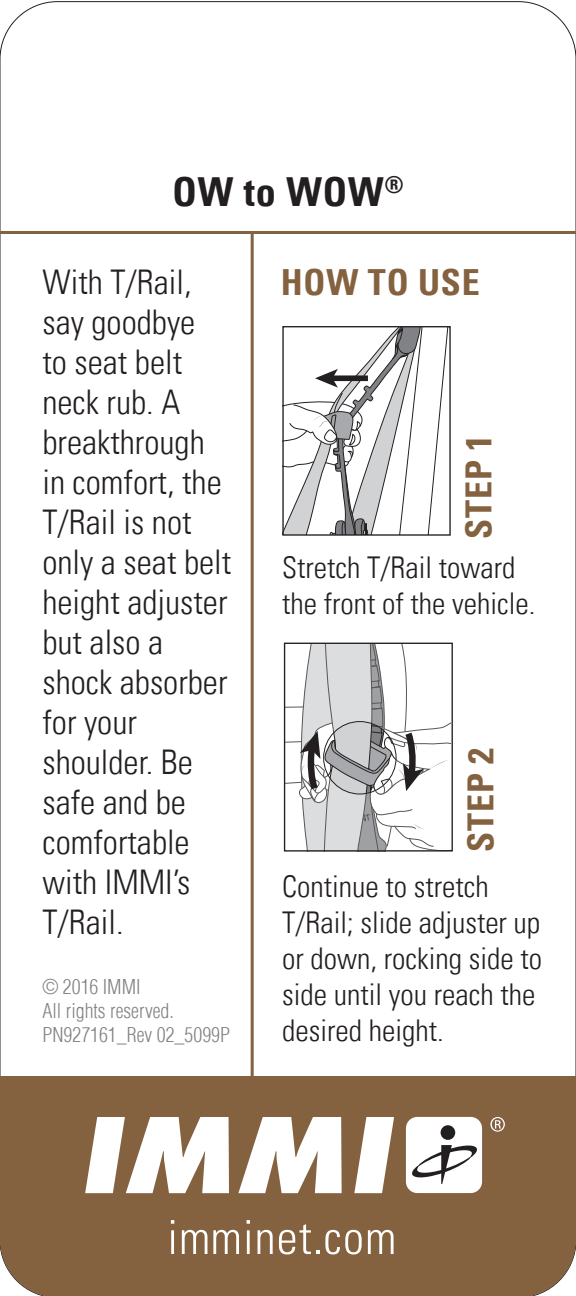
<style>
.page{position:relative;width:576px;height:1296px;background:#fff}
.page>*{position:absolute;margin:0;border:0;box-sizing:border-box;transform-origin:0 0}
.t1{font:700 condensed 40px "Univers LT";letter-spacing:.02em;color:#231f20}
.t2{font:700 condensed 36px "Univers LT";letter-spacing:.02em;color:#84613f}
.t3{font:300 condensed 34px/40px "Univers LT";color:#231f20}
.t4{font:300 condensed 30px/36px "Univers LT";color:#231f20}
.t5{font:300 condensed 20px/24px "Helvetica LT";color:#808285}
</style>
<div class="page">
<div style="left:0;top:1076px;width:576px;height:220px;background:#84613f"></div>
<svg style="left:284px;top:328px;width:165px;height:206px"></svg>
<div style="left:282px;top:326px;width:169px;height:210px;border:1px solid #231f20"></div>
<svg style="left:286px;top:645px;width:165px;height:205px"></svg>
<div style="left:284px;top:643px;width:169px;height:209px;border:1px solid #231f20"></div>
<hr style="left:251px;top:233px;width:3px;height:872px;background:#84613f">
<hr style="left:0;top:231px;width:576px;height:3px;background:#84613f">
<svg style="left:85px;top:1117px;width:144px;height:76px"></svg>
<svg style="left:238px;top:1117px;width:104px;height:76px"></svg>
<svg style="left:354px;top:1117px;width:40px;height:76px"></svg>
<svg style="left:490px;top:1117px;width:15px;height:15px"></svg>
<div style="left:406px;top:1117px;width:76px;height:76px;background:#fff;border-radius:11px"></div>
<div style="left:441px;top:1125px;width:14px;height:15px;background:#231f20;border-radius:50%"></div>
<svg style="left:412px;top:1145px;width:65px;height:39px"></svg>
<hr style="left:171px;top:1230px;width:3px;height:24px;background:#fff">
<svg style="left:171px;top:1220px;width:3px;height:4px"></svg>
<svg style="left:182px;top:1230px;width:25px;height:24px"></svg>
<svg style="left:213px;top:1230px;width:26px;height:24px"></svg>
<hr style="left:247px;top:1230px;width:3px;height:24px;background:#fff">
<svg style="left:247px;top:1220px;width:3px;height:4px"></svg>
<svg style="left:258px;top:1230px;width:15px;height:24px"></svg>
<svg style="left:279px;top:1224px;width:83px;height:30px"></svg>
<svg style="left:368px;top:1230px;width:26px;height:24px"></svg>
<p class="t1" style="left:173px;top:168px;width:233px">OW to WOW<sup>®</sup></p>
<p class="t3" style="left:42px;top:262px;width:190px">With T/Rail, say goodbye<br>to seat belt neck rub. A breakthrough in comfort, the<br>T/Rail is not only a seat belt height adjuster but also a shock absorber for your shoulder. Be safe and be comfortable with IMMI’s<br>T/Rail.</p>
<p class="t5" style="left:42px;top:974px;width:189px">© 2016 IMMI<br>All rights reserved.<br>PN927161_Rev 02_5099P</p>
<p class="t2" style="left:281px;top:260px;width:200px">HOW TO USE</p>
<p class="t2" style="left:457px;top:539px;width:105px;rotate:-90deg">STEP 1</p>
<p class="t4" style="left:282px;top:549px;width:255px">Stretch T/Rail toward the front of the vehicle.</p>
<p class="t2" style="left:459px;top:852px;width:105px;rotate:-90deg">STEP 2</p>
<p class="t4" style="left:282px;top:868px;width:261px">Continue to stretch<br>T/Rail; slide adjuster up or down, rocking side to side until you reach the desired height.</p>
</div>
